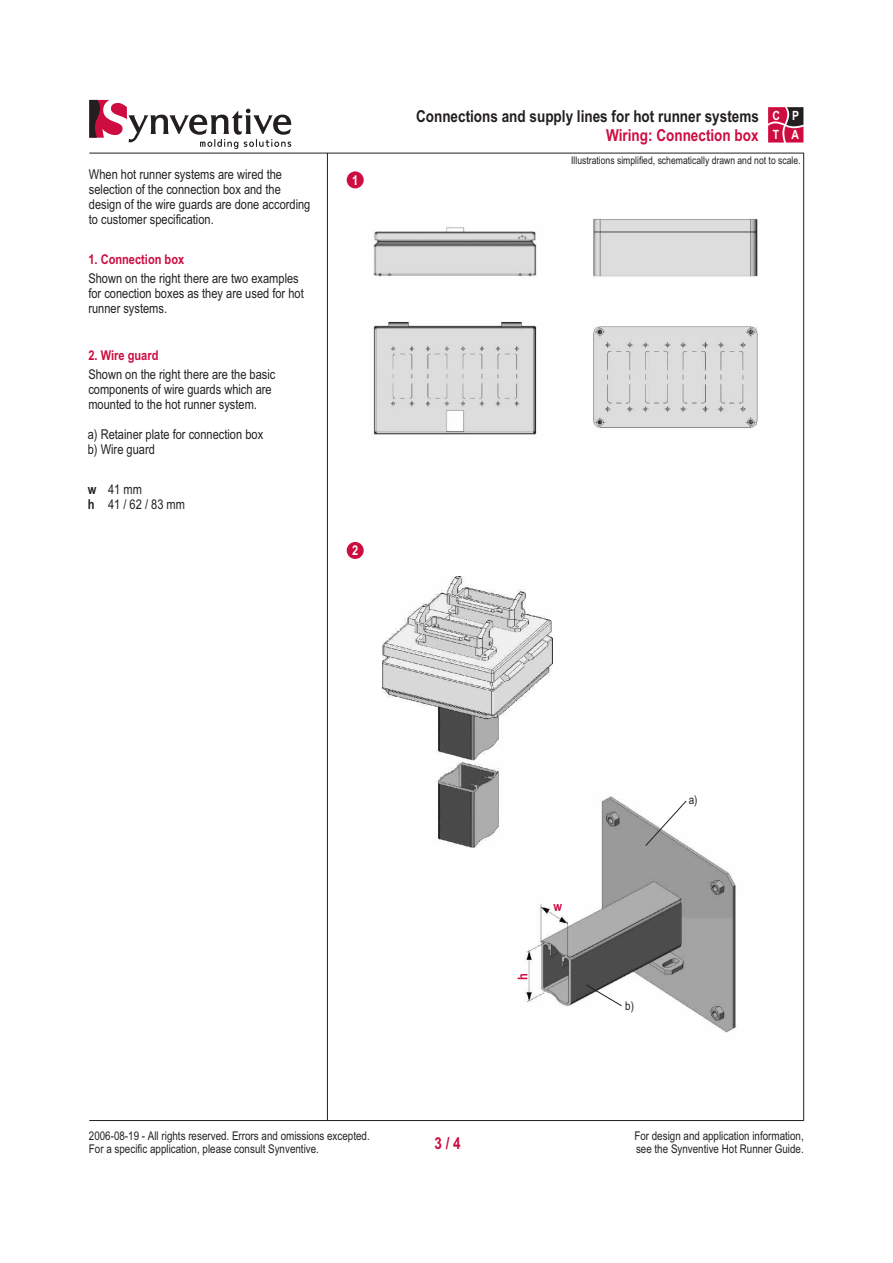
<style>
.page{position:relative;width:893px;height:1263px;background:#fff}
.page>*{position:absolute;margin:0;border:0;box-sizing:border-box;transform-origin:0 0}
.t1{font:700 16.5px "Arial Narrow";color:#231f20}
.t2{font:700 16.5px "Arial Narrow";color:#cd0d40}
.t3{font:13.5px/15px "Arial Narrow";color:#231f20}
.t4{font:700 13.5px "Arial Narrow";color:#cd0d40}
.t5{font:700 13.5px/15px "Arial Narrow";color:#231f20}
.t6{font:700 13.5px "Arial Narrow";color:#fff}
.t7{font:700 12.75px/19.2px "Arial Narrow";color:#fff}
.t8{font:12px/13.5px "Arial Narrow";color:#231f20}
.t9{font:10.5px "Arial Narrow";color:#231f20}
</style>
<div class="page">
<img style="left:525px;top:796px;width:212px;height:237px">
<img style="left:383px;top:577px;width:169px;height:270px">
<img style="left:373px;top:218px;width:385px;height:217px">
<div style="left:347px;top:171px;width:17px;height:17px;background:#cd0d40;border-radius:50%"></div>
<div style="left:347px;top:542px;width:17px;height:17px;background:#cd0d40;border-radius:50%"></div>
<svg style="left:586px;top:984px;width:36px;height:22px"></svg>
<svg style="left:645px;top:800px;width:42px;height:46px"></svg>
<hr style="left:803px;top:153px;width:1px;height:967px;background:#231f20">
<hr style="left:89px;top:153px;width:715px;height:1px;background:#231f20">
<hr style="left:89px;top:1120px;width:715px;height:1px;background:#231f20">
<hr style="left:327px;top:153px;width:1px;height:967px;background:#231f20">
<svg style="left:768px;top:107px;width:35px;height:36px"></svg>
<svg style="left:89px;top:100px;width:202px;height:49px"></svg>
<p class="t3" style="left:89px;top:168px;width:223px">When hot runner systems are wired the selection of the connection box and the design of the wire guards are done according to customer specification.</p>
<p class="t4" style="left:88px;top:254px;width:97px">1. Connection box</p>
<p class="t3" style="left:88px;top:272px;width:217px">Shown on the right there are two examples for conection boxes as they are used for hot runner systems.</p>
<p class="t4" style="left:88px;top:350px;width:72px">2. Wire guard</p>
<p class="t3" style="left:88px;top:368px;width:189px">Shown on the right there are the basic components of wire guards which are mounted to the hot runner system.</p>
<p class="t3" style="left:88px;top:428px;width:177px">a) Retainer plate for connection box b) Wire guard</p>
<p class="t5" style="left:88px;top:483px;width:10px">w h</p>
<p class="t3" style="left:108px;top:483px;width:78px">41 mm<br>41 / 62 / 83 mm</p>
<p class="t6" style="left:352px;top:175px;width:8px">1</p>
<p class="t6" style="left:352px;top:545px;width:8px">2</p>
<p class="t1" style="left:416px;top:110px;width:344px">Connections and supply lines for hot runner systems</p>
<p class="t2" style="left:606px;top:129px;width:154px">Wiring: Connection box</p>
<p class="t7" style="left:772px;top:107px;width:28px">C P<br>T A</p>
<p class="t9" style="left:571px;top:156px;width:231px">Illustrations simplified, schematically drawn and not to scale.</p>
<p class="t8" style="left:89px;top:1130px;width:282px">2006-08-19 - All rights reserved. Errors and omissions excepted.<br>For a specific application, please consult Synventive.</p>
<p class="t4" style="left:518px;top:980px;width:8px;rotate:-90deg">h</p>
<p class="t4" style="left:554px;top:901px;width:10px">w</p>
<p class="t2" style="left:434px;top:1137px;width:28px">3 / 4</p>
<p class="t8" style="left:689px;top:794px;width:10px">a)</p>
<p class="t8" style="left:625px;top:1000px;width:10px">b)</p>
<p class="t8" style="left:634px;top:1130px;width:171px">For design and application information, see the Synventive Hot Runner Guide.</p>
</div>
